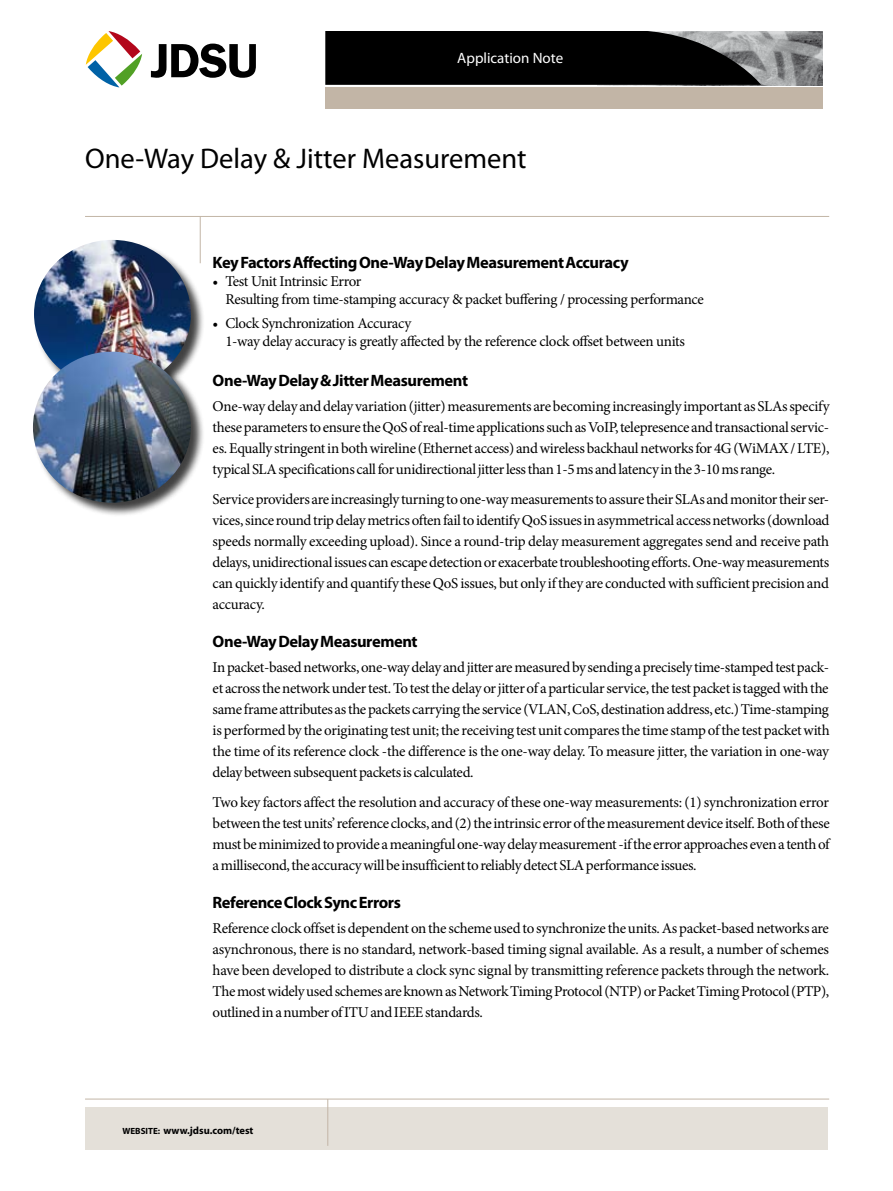
<style>
.page{position:relative;width:893px;height:1191px;background:#fff}
.page>*{position:absolute;margin:0;border:0;box-sizing:border-box;transform-origin:0 0}
.t1{font:28.5px "Myriad Pro";color:#000}
.t2{font:700 16.5px "Myriad Pro";letter-spacing:-.025em;color:#000}
.t3{font:15px/21px "Minion Pro";letter-spacing:-.025em;color:#000;text-align:justify}
.t4{font:15px "Myriad Pro";color:#fff}
.t5{font:700 10.5px "Myriad Pro";color:#000}
.s1{font-size:9px}
</style>
<div class="page">
<img style="left:598px;top:31px;width:225px;height:54px">
<svg style="left:325px;top:32px;width:436px;height:53px;background:#0f0f0f"></svg>
<svg style="left:86px;top:31px;width:56px;height:56px"></svg>
<svg style="left:151px;top:44px;width:104px;height:34px"></svg>
<hr style="left:85px;top:216px;width:744px;height:1px;background:#c2b5a6">
<hr style="left:200px;top:216px;width:1px;height:47px;background:#c2b5a6">
<div style="left:85px;top:1107px;width:743px;height:42px;background:#e4e0d9"></div>
<hr style="left:85px;top:1098px;width:744px;height:1px;background:#c2b5a6">
<hr style="left:327px;top:1099px;width:1px;height:46px;background:#c2b5a6">
<div style="left:325px;top:88px;width:498px;height:21px;background:#c2b5a6"></div>
<div style="left:34px;top:240px;width:171px;height:160px;background:#000;opacity:.75"></div>
<img style="left:34px;top:240px;width:157px;height:111px">
<div style="left:33px;top:351px;width:172px;height:166px;background:#000;opacity:.75"></div>
<img style="left:33px;top:352px;width:158px;height:150px">
<p class="t4" style="left:457px;top:49px;width:107px">Application Note</p>
<h1 class="t1" style="left:85px;top:141px;width:443px">One-Way Delay &amp; Jitter Measurement</h1>
<p class="t2" style="left:213px;top:251px;width:418px">Key Factors Affecting One-Way Delay Measurement Accuracy</p>
<p class="t3" style="left:225px;top:272px;width:480px;line-height:18px;text-indent:-13px">• Test Unit Intrinsic Error<br>Resulting from time-stamping accuracy &amp; packet buffering / processing performance</p>
<p class="t3" style="left:225px;top:314px;width:461px;line-height:18px;text-indent:-13px">• Clock Synchronization Accuracy<br>1-way delay accuracy is greatly affected by the reference clock offset between units</p>
<p class="t2" style="left:213px;top:370px;width:257px">One-Way Delay &amp; Jitter Measurement</p>
<p class="t3" style="left:213px;top:396px;width:618px">One-way delay and delay variation (jitter) measurements are becoming increasingly important as SLAs specify these parameters to ensure the QoS of real-time applications such as VoIP, telepresence and transactional servic&shy;es. Equally stringent in both wireline (Ethernet access) and wireless backhaul networks for 4G (WiMAX / LTE), typical SLA specifications call for unidirectional jitter less than 1-5 ms and latency in the 3-10 ms range.</p>
<p class="t3" style="left:213px;top:489px;width:618px">Service providers are increasingly turning to one-way measurements to assure their SLAs and monitor their ser&shy;vices, since round trip delay metrics often fail to identify QoS issues in asymmetrical access networks (download speeds normally exceeding upload). Since a round-trip delay measurement aggregates send and receive path delays, unidirectional issues can escape detection or exacerbate troubleshooting efforts. One-way measurements can quickly identify and quantify these QoS issues, but only if they are conducted with sufficient precision and accuracy.</p>
<p class="t2" style="left:213px;top:630px;width:207px">One-Way Delay Measurement</p>
<p class="t3" style="left:213px;top:657px;width:619px">In packet-based networks, one-way delay and jitter are measured by sending a precisely time-stamped test pack&shy;et across the network under test. To test the delay or jitter of a particular service, the test packet is tagged with the same frame attributes as the packets carrying the service (VLAN, CoS, destination address, etc.) Time-stamping is performed by the originating test unit; the receiving test unit compares the time stamp of the test packet with the time of its reference clock -the difference is the one-way delay. To measure jitter, the variation in one-way delay between subsequent packets is calculated.</p>
<p class="t3" style="left:213px;top:791px;width:619px">Two key factors affect the resolution and accuracy of these one-way measurements: (1) synchronization error between the test units’ reference clocks, and (2) the intrinsic error of the measurement device itself. Both of these must be minimized to provide a meaningful one-way delay measurement -if the error approaches even a tenth of a millisecond, the accuracy will be insufficient to reliably detect SLA performance issues.</p>
<p class="t2" style="left:213px;top:891px;width:190px">Reference Clock Sync Errors</p>
<p class="t3" style="left:213px;top:918px;width:618px">Reference clock offset is dependent on the scheme used to synchronize the units. As packet-based networks are asynchronous, there is no standard, network-based timing signal available. As a result, a number of schemes have been developed to distribute a clock sync signal by transmitting reference packets through the network.<br>The most widely used schemes are known as Network Timing Protocol (NTP) or Packet Timing Protocol (PTP), outlined in a number of ITU and IEEE standards.</p>
<p class="t5" style="left:122px;top:1123px;width:133px"><span class="s1">WEBSITE:</span> www.jdsu.com/test</p>
</div>
